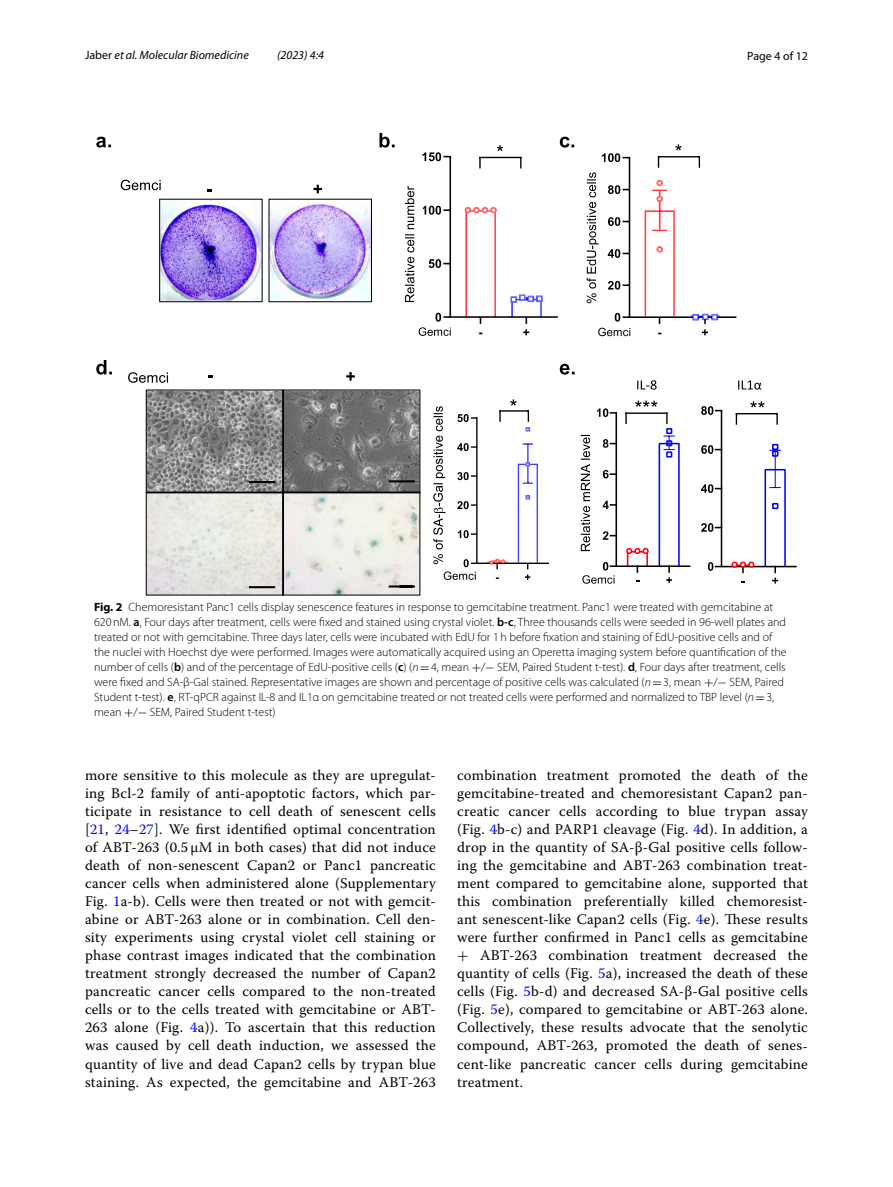
<style>
.page{position:relative;width:893px;height:1187px;background:#fff}
.page>*{position:absolute;margin:0;border:0;box-sizing:border-box;transform-origin:0 0}
.t1{font:14.7px/18px "Warnock Pro";letter-spacing:.015em;color:#000;text-align:justify}
.t2{font:300 12px/15px "Myriad Pro";color:#000}
.t3{font:italic 12px "Myriad Pro";color:#000}
.t4{font:12px "Myriad Pro";color:#000}
.s1{font-style:normal}
.s2{font-weight:700}
.s3{font-weight:600}
.s4{font-style:italic}
.s5{font-family:"MTSY";font-weight:400}
.s6{color:#00f}
.s7{font-family:"MTSY"}
</style>
<div class="page">
<hr style="left:629px;top:316px;width:107px;height:2px;background:#000">
<hr style="left:629px;top:157px;width:1px;height:161px;background:#000">
<svg style="left:615px;top:313px;width:14px;height:8px"></svg>
<svg style="left:608px;top:281px;width:21px;height:9px"></svg>
<svg style="left:608px;top:249px;width:21px;height:9px"></svg>
<svg style="left:608px;top:217px;width:21px;height:9px"></svg>
<svg style="left:608px;top:185px;width:21px;height:9px"></svg>
<svg style="left:602px;top:153px;width:27px;height:9px"></svg>
<svg style="left:645px;top:180px;width:75px;height:155px"></svg>
<hr style="left:476px;top:562px;width:73px;height:2px;background:#000">
<hr style="left:476px;top:417px;width:2px;height:147px;background:#000">
<svg style="left:487px;top:443px;width:51px;height:137px"></svg>
<svg style="left:145px;top:198px;width:276px;height:397px"></svg>
<svg style="left:587px;top:172px;width:12px;height:131px"></svg>
<svg style="left:598px;top:328px;width:32px;height:8px"></svg>
<hr style="left:658px;top:156px;width:42px;height:1px;background:#000">
<svg style="left:675px;top:144px;width:7px;height:6px"></svg>
<svg style="left:433px;top:406px;width:44px;height:174px"></svg>
<svg style="left:499px;top:399px;width:31px;height:32px"></svg>
<hr style="left:449px;top:316px;width:109px;height:2px;background:#000">
<hr style="left:449px;top:156px;width:2px;height:162px;background:#000">
<svg style="left:435px;top:313px;width:15px;height:8px"></svg>
<svg style="left:429px;top:259px;width:21px;height:9px"></svg>
<svg style="left:423px;top:206px;width:27px;height:9px"></svg>
<svg style="left:465px;top:207px;width:78px;height:128px"></svg>
<svg style="left:419px;top:327px;width:32px;height:9px"></svg>
<div style="left:397px;top:175px;width:26px;height:138px;background:#fff"></div>
<svg style="left:405px;top:186px;width:9px;height:116px"></svg>
<svg style="left:560px;top:364px;width:15px;height:10px"></svg>
<svg style="left:121px;top:180px;width:40px;height:10px"></svg>
<svg style="left:313px;top:185px;width:9px;height:8px"></svg>
<svg style="left:96px;top:133px;width:478px;height:35px"></svg>
<svg style="left:96px;top:360px;width:16px;height:14px"></svg>
<svg style="left:128px;top:372px;width:40px;height:11px"></svg>
<svg style="left:346px;top:372px;width:9px;height:8px"></svg>
<hr style="left:249px;top:481px;width:26px;height:2px;background:#000">
<hr style="left:389px;top:480px;width:26px;height:2px;background:#000">
<hr style="left:249px;top:586px;width:26px;height:2px;background:#000">
<hr style="left:389px;top:585px;width:26px;height:2px;background:#000">
<div style="left:764px;top:469px;width:22px;height:98px;border:2px solid #0000fe"></div>
<hr style="left:721px;top:565px;width:76px;height:2px;background:#000">
<svg style="left:772px;top:567px;width:6px;height:16px"></svg>
<hr style="left:721px;top:410px;width:1px;height:156px;background:#000">
<svg style="left:708px;top:562px;width:13px;height:9px"></svg>
<svg style="left:701px;top:523px;width:20px;height:9px"></svg>
<svg style="left:701px;top:484px;width:20px;height:9px"></svg>
<svg style="left:701px;top:445px;width:20px;height:9px"></svg>
<svg style="left:701px;top:406px;width:20px;height:9px"></svg>
<svg style="left:732px;top:561px;width:23px;height:11px"></svg>
<svg style="left:770px;top:443px;width:10px;height:67px"></svg>
<div style="left:627px;top:551px;width:21px;height:16px;border:2px solid #fb0106"></div>
<div style="left:659px;top:443px;width:21px;height:124px;border:2px solid #0000fe"></div>
<hr style="left:616px;top:565px;width:74px;height:2px;background:#000">
<svg style="left:666px;top:567px;width:6px;height:16px"></svg>
<hr style="left:615px;top:413px;width:2px;height:153px;background:#000">
<svg style="left:603px;top:531px;width:13px;height:8px"></svg>
<svg style="left:603px;top:500px;width:13px;height:9px"></svg>
<svg style="left:603px;top:470px;width:13px;height:8px"></svg>
<svg style="left:603px;top:439px;width:13px;height:8px"></svg>
<svg style="left:597px;top:408px;width:19px;height:9px"></svg>
<svg style="left:626px;top:547px;width:23px;height:6px"></svg>
<svg style="left:581px;top:435px;width:9px;height:116px"></svg>
<svg style="left:582px;top:562px;width:34px;height:21px"></svg>
<svg style="left:637px;top:380px;width:20px;height:9px"></svg>
<svg style="left:738px;top:380px;width:23px;height:9px"></svg>
<svg style="left:625px;top:414px;width:2px;height:10px"></svg>
<hr style="left:625px;top:412px;width:42px;height:2px;background:#000">
<svg style="left:633px;top:400px;width:41px;height:58px"></svg>
<svg style="left:736px;top:401px;width:42px;height:23px"></svg>
<p class="t3" style="left:85px;top:48px;width:165px"><span class="s1">Jaber</span> et al. Molecular Biomedicine</p>
<p class="t3" style="left:277px;top:48px;width:48px">(2023) 4:4</p>
<p class="t4" style="left:747px;top:48px;width:62px">Page 4 of 12</p>
<p class="t2" style="left:94px;top:599px;width:694px"><span class="s2">Fig. 2</span> Chemoresistant Panc1 cells display senescence features in response to gemcitabine treatment. Panc1 were treated with gemcitabine at 620nM. <span class="s3">a</span>, Four days after treatment, cells were fixed and stained using crystal violet. <span class="s3">b-c</span>, Three thousands cells were seeded in 96-well plates and treated or not with gemcitabine. Three days later, cells were incubated with EdU for 1h before fixation and staining of EdU-positive cells and of the nuclei with Hoechst dye were performed. Images were automatically acquired using an Operetta imaging system before quantification of the number of cells (<span class="s3">b</span>) and of the percentage of EdU-positive cells (<span class="s3">c</span>) (<span class="s4">n</span><span class="s5">=</span>4, mean <span class="s5">+</span>/<span class="s5">−</span> SEM, Paired Student t-test). <span class="s3">d</span>, Four days after treatment, cells were fixed and SA-β-Gal stained. Representative images are shown and percentage of positive cells was calculated (<span class="s4">n</span><span class="s5">=</span>3, mean <span class="s5">+</span>/<span class="s5">−</span> SEM, Paired Student t-test). <span class="s3">e</span>, RT-qPCR against IL-8 and IL1α on gemcitabine treated or not treated cells were performed and normalized to TBP level (<span class="s4">n</span><span class="s5">=</span>3, mean <span class="s5">+</span>/<span class="s5">−</span> SEM, Paired Student t-test)</p>
<p class="t1" style="left:85px;top:766px;width:352px">more sensitive to this molecule as they are upregulat&shy;ing Bcl-2 family of anti-apoptotic factors, which par&shy;ticipate in resistance to cell death of senescent cells [<span class="s6">21</span>, <span class="s6">24</span>–<span class="s6">27</span>]. We first identified optimal concentration of ABT-263 (0.5 μM in both cases) that did not induce death of non-senescent Capan2 or Panc1 pancreatic cancer cells when administered alone (Supplementary Fig. <span class="s6">1</span>a-b). Cells were then treated or not with gemcit&shy;abine or ABT-263 alone or in combination. Cell den&shy;sity experiments using crystal violet cell staining or phase contrast images indicated that the combination treatment strongly decreased the number of Capan2 pancreatic cancer cells compared to the non-treated cells or to the cells treated with gemcitabine or ABT-263 alone (Fig. <span class="s6">4</span>a)). To ascertain that this reduction was caused by cell death induction, we assessed the quantity of live and dead Capan2 cells by trypan blue staining. As expected, the gemcitabine and ABT-263</p>
<p class="t1" style="left:457px;top:766px;width:352px">combination treatment promoted the death of the gemcitabine-treated and chemoresistant Capan2 pan&shy;creatic cancer cells according to blue trypan assay (Fig. <span class="s6">4</span>b-c) and PARP1 cleavage (Fig. <span class="s6">4</span>d). In addition, a drop in the quantity of SA-β-Gal positive cells follow&shy;ing the gemcitabine and ABT-263 combination treat&shy;ment compared to gemcitabine alone, supported that this combination preferentially killed chemoresist&shy;ant senescent-like Capan2 cells (Fig. <span class="s6">4</span>e). These results were further confirmed in Panc1 cells as gemcitabine <span class="s7">+</span> ABT-263 combination treatment decreased the quantity of cells (Fig. <span class="s6">5</span>a), increased the death of these cells (Fig. <span class="s6">5</span>b-d) and decreased SA-β-Gal positive cells (Fig. <span class="s6">5</span>e), compared to gemcitabine or ABT-263 alone.<br>Collectively, these results advocate that the senolytic compound, ABT-263, promoted the death of senes&shy;cent-like pancreatic cancer cells during gemcitabine treatment.</p>
</div>
